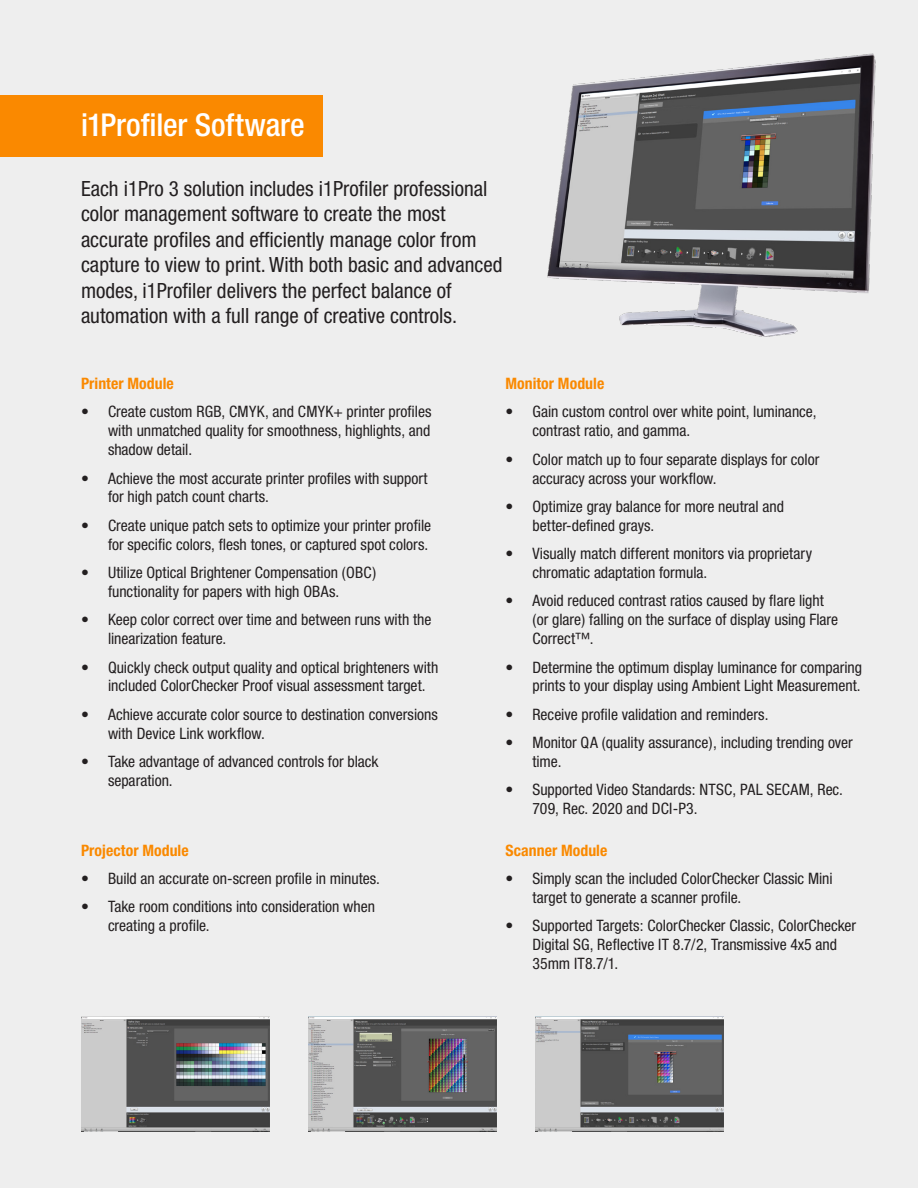
<style>
.page{position:relative;width:918px;height:1188px;background:#eee}
.page>*{position:absolute;margin:0;border:0;box-sizing:border-box;transform-origin:0 0}
.SellSheet-H1__title{font:500 condensed 31.5px "Helvetica Neue";letter-spacing:-.005em;color:#fff}
.SellSheet-H1{font:condensed 21px/25.5px "Helvetica Neue";color:#231f20}
.t1{font:condensed 15.75px/18.9px "Helvetica Neue";color:#231f20}
._5maintext{font:700 condensed 15.75px "Helvetica Neue";letter-spacing:.005em;color:#fa8900}
</style>
<div class="page">
<div style="left:0;top:95px;width:323px;height:62px;background:#fa8900"></div>
<img style="left:547px;top:53px;width:329px;height:284px">
<img style="left:81px;top:1016px;width:189px;height:115px">
<img style="left:308px;top:1016px;width:189px;height:115px">
<img style="left:535px;top:1016px;width:189px;height:115px">
<p class="SellSheet-H1__title" style="left:81px;top:106px;width:225px">i1Profiler Software</p>
<p class="SellSheet-H1" style="left:81px;top:176px;width:423px">Each i1Pro 3 solution includes i1Profiler professional color management software to create the most accurate profiles and efficiently manage color from capture to view to print. With both basic and advanced modes, i1Profiler delivers the perfect balance of automation with a full range of creative controls.</p>
<p class="_5maintext" style="left:81px;top:374px;width:94px">Printer Module</p>
<p class="t1" style="left:108px;top:402px;width:325px;text-align:justify;text-indent:-27px">• Create custom RGB, CMYK, and CMYK+ printer profiles with unmatched quality for smoothness, highlights, and shadow detail.</p>
<p class="t1" style="left:108px;top:468px;width:321px;text-indent:-27px">• Achieve the most accurate printer profiles with support for high patch count charts.</p>
<p class="t1" style="left:81px;top:516px;width:352px;text-align:right">• Create unique patch sets to optimize your printer profile for specific colors, flesh tones, or captured spot colors.</p>
<p class="t1" style="left:108px;top:563px;width:270px;text-indent:-27px">• Utilize Optical Brightener Compensation (OBC) functionality for papers with high OBAs.</p>
<p class="t1" style="left:108px;top:610px;width:325px;text-indent:-27px">• Keep color correct over time and between runs with the linearization feature.</p>
<p class="t1" style="left:108px;top:657px;width:332px;text-indent:-27px">• Quickly check output quality and optical brighteners with included ColorChecker Proof visual assessment target.</p>
<p class="t1" style="left:108px;top:705px;width:331px;text-indent:-27px">• Achieve accurate color source to destination conversions with Device Link workflow.</p>
<p class="t1" style="left:108px;top:752px;width:272px;text-indent:-27px">• Take advantage of advanced controls for black separation.</p>
<p class="_5maintext" style="left:81px;top:841px;width:109px">Projector Module</p>
<p class="t1" style="left:81px;top:869px;width:301px">• Build an accurate on-screen profile in minutes.</p>
<p class="t1" style="left:108px;top:897px;width:268px;text-indent:-27px">• Take room conditions into consideration when creating a profile.</p>
<p class="_5maintext" style="left:505px;top:374px;width:100px">Monitor Module</p>
<p class="t1" style="left:532px;top:402px;width:286px;text-indent:-27px">• Gain custom control over white point, luminance, contrast ratio, and gamma.</p>
<p class="t1" style="left:532px;top:450px;width:288px;text-indent:-27px">• Color match up to four separate displays for color accuracy across your workflow.</p>
<p class="t1" style="left:532px;top:497px;width:253px;text-indent:-27px">• Optimize gray balance for more neutral and better-defined grays.</p>
<p class="t1" style="left:532px;top:544px;width:281px;text-indent:-27px">• Visually match different monitors via proprietary chromatic adaptation formula.</p>
<p class="t1" style="left:532px;top:591px;width:307px;text-indent:-27px">• Avoid reduced contrast ratios caused by flare light (or glare) falling on the surface of display using Flare<br>Correct™.</p>
<p class="t1" style="left:505px;top:657px;width:358px;text-align:right">• Determine the optimum display luminance for comparing prints to your display using Ambient Light Measurement.</p>
<p class="t1" style="left:505px;top:705px;width:265px">• Receive profile validation and reminders.</p>
<p class="t1" style="left:532px;top:733px;width:322px;text-indent:-27px">• Monitor QA (quality assurance), including trending over time.</p>
<p class="t1" style="left:532px;top:780px;width:312px;text-indent:-27px">• Supported Video Standards: NTSC, PAL SECAM, Rec.<br>709, Rec. 2020 and DCI-P3.</p>
<p class="_5maintext" style="left:505px;top:841px;width:104px">Scanner Module</p>
<p class="t1" style="left:532px;top:869px;width:302px;text-indent:-27px">• Simply scan the included ColorChecker Classic Mini target to generate a scanner profile.</p>
<p class="t1" style="left:532px;top:916px;width:325px;text-indent:-27px">• Supported Targets: ColorChecker Classic, ColorChecker<br>Digital SG, Reflective IT 8.7/2, Transmissive 4x5 and<br>35mm IT8.7/1.</p>
</div>
